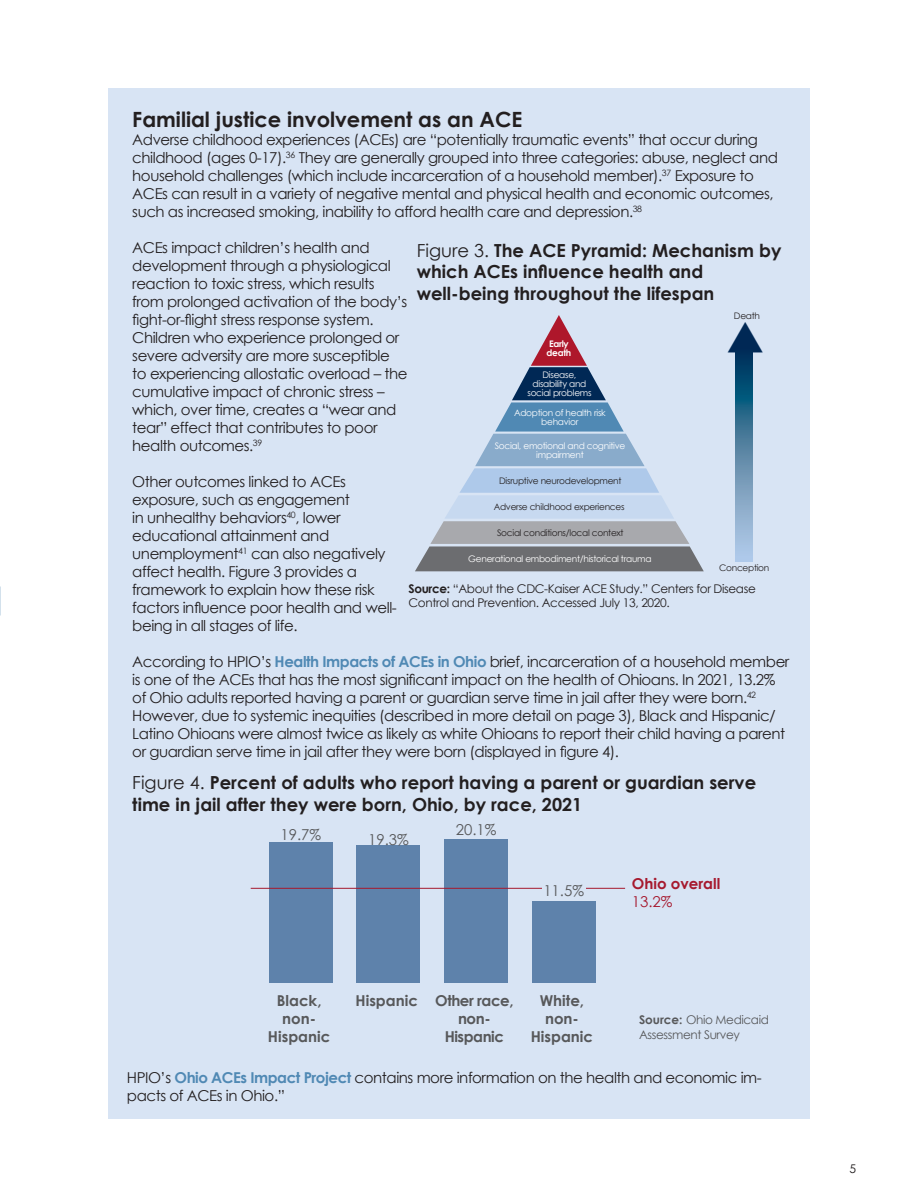
<style>
.page{position:relative;width:918px;height:1188px;background:#fff}
.page>*{position:absolute;margin:0;border:0;box-sizing:border-box;transform-origin:0 0}
.heading_1{font:700 21px "Century Gothic";color:#231f20}
.t1{font:700 18px/21.6px "Century Gothic";color:#231f20}
.t2{font:15px/18px "Century Gothic";letter-spacing:-.03em;color:#231f20}
.t3{font:700 15px/18px "Century Gothic";color:#57585a;text-align:center}
.t4{font:700 15px/18px "Century Gothic";letter-spacing:-.03em;color:#57585a;text-align:center}
.t5{font:15px "Century Gothic";color:#57585a}
.t6{font:700 15px "Century Gothic";color:#a6192e}
.t7{font:15px "Century Gothic";color:#a6192e}
.t8{font:12px/14.4px "Century Gothic";letter-spacing:-.03em;color:#231f20}
.t9{font:12px/14.4px "Century Gothic";letter-spacing:-.03em;color:#57585a}
.t10{font:12px "Century Gothic Pro";color:#231f20}
.t11{font:9px/9px "Century Gothic";letter-spacing:-.03em;color:#fff;text-align:center}
.t12{font:9px "Century Gothic";letter-spacing:-.03em;color:#231f20}
.t13{font:700 9px/9px "Century Gothic";letter-spacing:-.03em;color:#fff}
.s1{font-weight:700;color:#5089b4}
.s2{font-weight:400}
.s3{font-weight:700}
</style>
<div class="page">
<div style="left:108px;top:88px;width:702px;height:1031px;background:#d8e4f4"></div>
<svg style="left:415px;top:315px;width:289px;height:256px"></svg>
<svg style="left:735px;top:353px;width:18px;height:209px;background:#5785a6"></svg>
<div style="left:269px;top:842px;width:63px;height:141px;background:#5e82ab"></div>
<div style="left:357px;top:845px;width:63px;height:138px;background:#5e82ab"></div>
<div style="left:445px;top:839px;width:63px;height:144px;background:#5e82ab"></div>
<div style="left:532px;top:901px;width:63px;height:82px;background:#5e82ab"></div>
<hr style="left:251px;top:888px;width:374px;height:1px;background:#a6192e">
<div style="left:542px;top:884px;width:44px;height:16px;background:#d8e4f4"></div>
<svg style="left:735px;top:349px;width:18px;height:4px"></svg>
<p class="heading_1" style="left:132px;top:104px;width:392px">Familial justice involvement as an ACE</p>
<p class="t2" style="left:132px;top:131px;width:647px">Adverse childhood experiences (ACEs) are “potentially traumatic events” that occur during childhood (ages 0-17).<sup>36</sup> They are generally grouped into three categories: abuse, neglect and household challenges (which include incarceration of a household member).<sup>37</sup> Exposure to ACEs can result in a variety of negative mental and physical health and economic outcomes, such as increased smoking, inability to afford health care and depression.<sup>38</sup></p>
<p class="t2" style="left:132px;top:239px;width:277px">ACEs impact children’s health and development through a physiological reaction to toxic stress, which results from prolonged activation of the body’s fight-or-flight stress response system.<br>Children who experience prolonged or severe adversity are more susceptible to experiencing allostatic overload – the cumulative impact of chronic stress – which, over time, creates a “wear and tear” effect that contributes to poor health outcomes.<sup>39</sup></p>
<p class="t2" style="left:132px;top:473px;width:266px">Other outcomes linked to ACEs exposure, such as engagement<br>in unhealthy behaviors<sup>40</sup>, lower educational attainment and unemployment<sup>41</sup> can also negatively affect health. Figure 3 provides a framework to explain how these risk factors influence poor health and well&shy;being in all stages of life.</p>
<p class="t2" style="left:132px;top:653px;width:659px">According to HPIO’s <span class="s1">Health Impacts of ACEs in Ohio</span> brief, incarceration of a household member is one of the ACEs that has the most significant impact on the health of Ohioans. In 2021, 13.2% of Ohio adults reported having a parent or guardian serve time in jail after they were born.<sup>42<br></sup>However, due to systemic inequities (described in more detail on page 3), Black and Hispanic/ Latino Ohioans were almost twice as likely as white Ohioans to report their child having a parent or guardian serve time in jail after they were born (displayed in figure 4).</p>
<p class="t1" style="left:417px;top:238px;width:366px"><span class="s2">Figure 3.</span> The ACE Pyramid: Mechanism by which ACEs influence health and well-being throughout the lifespan</p>
<p class="t12" style="left:734px;top:310px;width:28px">Death</p>
<p class="t13" style="left:547px;top:339px;width:26px">Early death</p>
<p class="t11" style="left:527px;top:370px;width:66px">Disease, disability and social problems</p>
<p class="t11" style="left:514px;top:408px;width:93px">Adoption of health risk behavior</p>
<p class="t11" style="left:495px;top:441px;width:132px">Social, emotional and cognitive impairment</p>
<p class="t12" style="left:499px;top:474px;width:124px">Disruptive neurodevelopment</p>
<p class="t12" style="left:494px;top:501px;width:132px">Adverse childhood experiences</p>
<p class="t12" style="left:497px;top:526px;width:128px">Social conditions/local context</p>
<p class="t11" style="left:468px;top:554px;width:185px">Generational embodiment/historical trauma</p>
<p class="t12" style="left:719px;top:562px;width:52px">Conception</p>
<p class="t8" style="left:409px;top:581px;width:349px"><span class="s3">Source:</span> “About the CDC-Kaiser ACE Study.” Centers for Disease<br>Control and Prevention. Accessed July 13, 2020.</p>
<p class="t1" style="left:132px;top:771px;width:625px"><span class="s2">Figure 4.</span> Percent of adults who report having a parent or guardian serve time in jail after they were born, Ohio, by race, 2021</p>
<p class="t5" style="left:281px;top:824px;width:42px">19.7%</p>
<p class="t5" style="left:368px;top:829px;width:42px">19.3%</p>
<p class="t5" style="left:456px;top:819px;width:42px">20.1%</p>
<p class="t5" style="left:543px;top:880px;width:42px">11.5%</p>
<p class="t6" style="left:632px;top:872px;width:90px">Ohio overall</p>
<p class="t7" style="left:632px;top:891px;width:42px">13.2%</p>
<p class="t3" style="left:268px;top:991px;width:64px">Black, non-<br>Hispanic</p>
<p class="t3" style="left:356px;top:991px;width:64px">Hispanic</p>
<p class="t4" style="left:435px;top:991px;width:80px">Other race, non-<br>Hispanic</p>
<p class="t3" style="left:531px;top:991px;width:64px">White, non-<br>Hispanic</p>
<p class="t9" style="left:639px;top:1013px;width:132px"><span class="s3">Source:</span> Ohio Medicaid<br>Assessment Survey</p>
<p class="t2" style="left:127px;top:1068px;width:636px">HPIO’s <span class="s1">Ohio ACEs Impact Project</span> contains more information on the health and economic im&shy;pacts of ACEs in Ohio.”</p>
<p class="t10" style="left:850px;top:1162px;width:8px">5</p>
</div>
